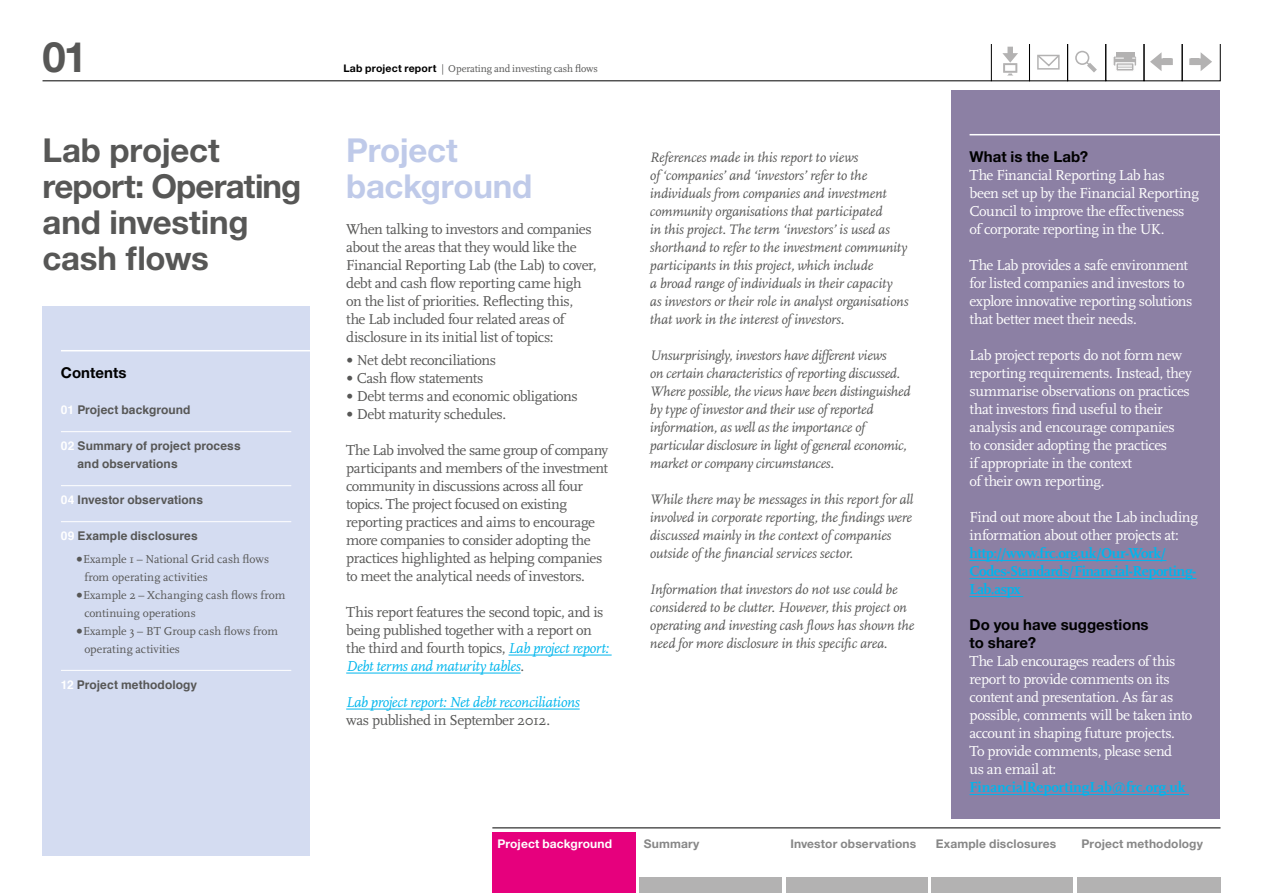
<style>
.page{position:relative;width:1263px;height:893px;background:#fff}
.page>*{position:absolute;margin:0;border:0;box-sizing:border-box;transform-origin:0 0}
.t1{font:700 42px "Helvetica Neue LT Std";color:#575756}
.t2{font:700 33px/36px "Helvetica Neue LT Std";letter-spacing:-.01em;color:#575756}
.t3{font:700 33px/36px "Helvetica Neue LT Std";letter-spacing:-.01em;color:#bfcae9}
.t4{font:15px/18px "Scala";letter-spacing:-.025em;color:#575756}
.t5{font:15px/18px "Scala";letter-spacing:-.025em;color:#fff}
.t6{font:700 15px/18px "Scala";letter-spacing:-.025em;color:#00b6ed}
.t7{font:700 15px/18px "Helvetica Neue LT Std";letter-spacing:.005em;color:#000}
.t8{font:italic 15px "Scala";letter-spacing:-.025em;color:#00b6ed}
.t9{font:700 15px "Scala";letter-spacing:-.005em;color:#00b6ed}
.t10{font:italic 14.25px/18px "Scala";letter-spacing:-.015em;color:#575756}
.t11{font:12px/18px "Scala";letter-spacing:.005em;color:#575756}
.t12{font:700 12px/18px "Helvetica";letter-spacing:.005em;color:#575756}
.t13{font:700 12px "Helvetica Neue LT Std";letter-spacing:.01em;color:#878787}
.t14{font:700 12px "Helvetica Neue LT Std";letter-spacing:.01em;color:#fff}
.t15{font:10.5px "Scala";letter-spacing:-.01em;color:#575756}
.s1{font-family:"Helvetica Neue LT Std";font-weight:700;color:#000}
.s2{font-size:21px}
.s3{font-style:italic;color:#00b6ed}
.s4{color:#fff}
</style>
<div class="page">
<hr style="left:43px;top:81px;width:948px;height:1px;background:#000">
<div style="left:1182px;top:43px;width:38px;height:38px;border:1px solid #000"></div>
<div style="left:1067px;top:43px;width:39px;height:38px;border:1px solid #000"></div>
<div style="left:1144px;top:43px;width:38px;height:38px;border:1px solid #000"></div>
<div style="left:1029px;top:43px;width:39px;height:38px;border:1px solid #000"></div>
<div style="left:991px;top:43px;width:39px;height:38px;border:1px solid #000"></div>
<svg style="left:1189px;top:52px;width:23px;height:19px"></svg>
<svg style="left:1150px;top:52px;width:23px;height:19px"></svg>
<svg style="left:1075px;top:51px;width:22px;height:21px"></svg>
<div style="left:1112px;top:55px;width:25px;height:12px;background:#b3b2b2;border:2px solid #fff"></div>
<svg style="left:1115px;top:62px;width:19px;height:9px"></svg>
<svg style="left:1116px;top:53px;width:18px;height:8px"></svg>
<svg style="left:1118px;top:65px;width:14px;height:4px"></svg>
<div style="left:1037px;top:55px;width:22px;height:15px;border:1px solid #b3b2b2"></div>
<svg style="left:1037px;top:54px;width:23px;height:14px"></svg>
<div style="left:946px;top:33px;width:281px;height:11px;background:#fff"></div>
<svg style="left:1002px;top:47px;width:16px;height:28px"></svg>
<div style="left:492px;top:832px;width:143px;height:61px;background:#e6007d"></div>
<hr style="left:492px;top:828px;width:728px;height:1px;background:#000">
<div style="left:43px;top:306px;width:267px;height:549px;background:#d4dcf1"></div>
<hr style="left:61px;top:431px;width:230px;height:1px;background:#fff">
<hr style="left:61px;top:485px;width:230px;height:1px;background:#fff">
<hr style="left:61px;top:521px;width:230px;height:1px;background:#fff">
<hr style="left:61px;top:670px;width:230px;height:1px;background:#fff">
<hr style="left:61px;top:350px;width:265px;height:1px;background:#fff">
<div style="left:951px;top:90px;width:269px;height:729px;background:#8c80a4"></div>
<hr style="left:969px;top:134px;width:274px;height:1px;background:#fff">
<hr style="left:969px;top:560px;width:197px;height:1px;background:#00b6ed">
<hr style="left:969px;top:578px;width:227px;height:1px;background:#00b6ed">
<hr style="left:969px;top:596px;width:54px;height:1px;background:#00b6ed">
<hr style="left:969px;top:794px;width:220px;height:1px;background:#00b6ed">
<hr style="left:508px;top:655px;width:104px;height:1px;background:#00b6ed">
<hr style="left:346px;top:673px;width:175px;height:1px;background:#00b6ed">
<hr style="left:346px;top:709px;width:234px;height:1px;background:#00b6ed">
<div style="left:639px;top:877px;width:143px;height:16px;background:#b3b2b2"></div>
<div style="left:786px;top:877px;width:141px;height:16px;background:#b3b2b2"></div>
<div style="left:931px;top:877px;width:142px;height:16px;background:#b3b2b2"></div>
<div style="left:1077px;top:877px;width:143px;height:16px;background:#b3b2b2"></div>
<h1 class="t1" style="left:43px;top:31px;width:46px">01</h1>
<p class="t15" style="left:343px;top:63px;width:256px"><span class="s1">Lab project report</span> | Operating and investing cash flows</p>
<h2 class="t2" style="left:43px;top:132px;width:260px">Lab project report: Operating and investing cash flows</h2>
<h2 class="t3" style="left:346px;top:132px;width:188px">Project background</h2>
<p class="t4" style="left:346px;top:220px;width:252px">When talking to investors and companies about the areas that they would like the Financial Reporting Lab (the Lab) to cover, debt and cash flow reporting came high on the list of priorities. Reflecting this,<br>the Lab included four related areas of disclosure in its initial list of topics:</p>
<p class="t4" style="left:346px;top:351px;width:151px"><span class="s2">•</span> Net debt reconciliations</p>
<p class="t4" style="left:346px;top:369px;width:139px"><span class="s2">•</span> Cash flow statements</p>
<p class="t4" style="left:346px;top:387px;width:233px"><span class="s2">•</span> Debt terms and economic obligations</p>
<p class="t4" style="left:346px;top:405px;width:161px"><span class="s2">•</span> Debt maturity schedules.</p>
<p class="t4" style="left:346px;top:441px;width:264px">The Lab involved the same group of company participants and members of the investment community in discussions across all four topics. The project focused on existing reporting practices and aims to encourage more companies to consider adopting the practices highlighted as helping companies to meet the analytical needs of investors.</p>
<p class="t4" style="left:346px;top:603px;width:264px">This report features the second topic, and is being published together with a report on the third and fourth topics, <span class="s3">Lab project report:<br>Debt terms and maturity tables</span>.</p>
<p class="t8" style="left:346px;top:694px;width:235px">Lab project report: Net debt reconciliations</p>
<p class="t4" style="left:346px;top:711px;width:205px">was published in September 2012.</p>
<p class="t7" style="left:61px;top:363px;width:67px">Contents</p>
<p class="t12" style="left:61px;top:401px;width:131px"><span class="s4">01</span> Project background</p>
<p class="t12" style="left:78px;top:437px;width:165px;text-indent:-17px"><span class="s4">02</span> Summary of project process and observations</p>
<p class="t12" style="left:61px;top:491px;width:144px"><span class="s4">04</span> Investor observations</p>
<p class="t12" style="left:61px;top:527px;width:138px"><span class="s4">09</span> Example disclosures</p>
<p class="t11" style="left:84px;top:550px;width:186px;text-indent:-9px"><span class="s2">•</span>Example 1 – National Grid cash flows from operating activities</p>
<p class="t11" style="left:84px;top:586px;width:203px;text-indent:-9px"><span class="s2">•</span>Example 2 – Xchanging cash flows from continuing operations</p>
<p class="t11" style="left:84px;top:622px;width:195px;text-indent:-9px"><span class="s2">•</span>Example 3 – BT Group cash flows from operating activities</p>
<p class="t12" style="left:61px;top:676px;width:138px"><span class="s4">12</span> Project methodology</p>
<p class="t10" style="left:650px;top:149px;width:260px">References made in this report to views<br>of ‘companies’ and ‘investors’ refer to the individuals from companies and investment community organisations that participated<br>in this project. The term ‘investors’ is used as shorthand to refer to the investment community participants in this project, which include<br>a broad range of individuals in their capacity<br>as investors or their role in analyst organisations that work in the interest of investors.</p>
<p class="t10" style="left:650px;top:347px;width:262px">Unsurprisingly, investors have different views<br>on certain characteristics of reporting discussed.<br>Where possible, the views have been distinguished by type of investor and their use of reported information, as well as the importance of particular disclosure in light of general economic, market or company circumstances.</p>
<p class="t10" style="left:650px;top:491px;width:265px">While there may be messages in this report for all involved in corporate reporting, the findings were discussed mainly in the context of companies outside of the financial services sector.</p>
<p class="t10" style="left:650px;top:581px;width:266px">Information that investors do not use could be considered to be clutter. However, this project on operating and investing cash flows has shown the need for more disclosure in this specific area.</p>
<p class="t7" style="left:969px;top:147px;width:120px">What is the Lab?</p>
<p class="t5" style="left:969px;top:166px;width:231px">The Financial Reporting Lab has<br>been set up by the Financial Reporting Council to improve the effectiveness of corporate reporting in the UK.</p>
<p class="t5" style="left:969px;top:256px;width:225px">The Lab provides a safe environment for listed companies and investors to explore innovative reporting solutions that better meet their needs.</p>
<p class="t5" style="left:969px;top:346px;width:224px">Lab project reports do not form new reporting requirements. Instead, they summarise observations on practices that investors find useful to their analysis and encourage companies<br>to consider adopting the practices<br>if appropriate in the context<br>of their own reporting.</p>
<p class="t5" style="left:969px;top:508px;width:230px">Find out more about the Lab including information about other projects at:</p>
<p class="t6" style="left:969px;top:544px;width:228px">http://www.frc.org.uk/Our-Work/<br>Codes-Standards/Financial-Reporting-<br>Lab.aspx</p>
<p class="t7" style="left:969px;top:615px;width:181px">Do you have suggestions to share?</p>
<p class="t5" style="left:969px;top:652px;width:224px">The Lab encourages readers of this report to provide comments on its content and presentation. As far as possible, comments will be taken into account in shaping future projects.<br>To provide comments, please send<br>us an email at:</p>
<p class="t9" style="left:969px;top:779px;width:217px">FinancialReportingLab@frc.org.uk</p>
<p class="t14" style="left:497px;top:836px;width:116px">Project background</p>
<p class="t13" style="left:644px;top:836px;width:57px">Summary</p>
<p class="t13" style="left:790px;top:836px;width:127px">Investor observations</p>
<p class="t13" style="left:936px;top:836px;width:122px">Example disclosures</p>
<p class="t13" style="left:1081px;top:836px;width:123px">Project methodology</p>
</div>
